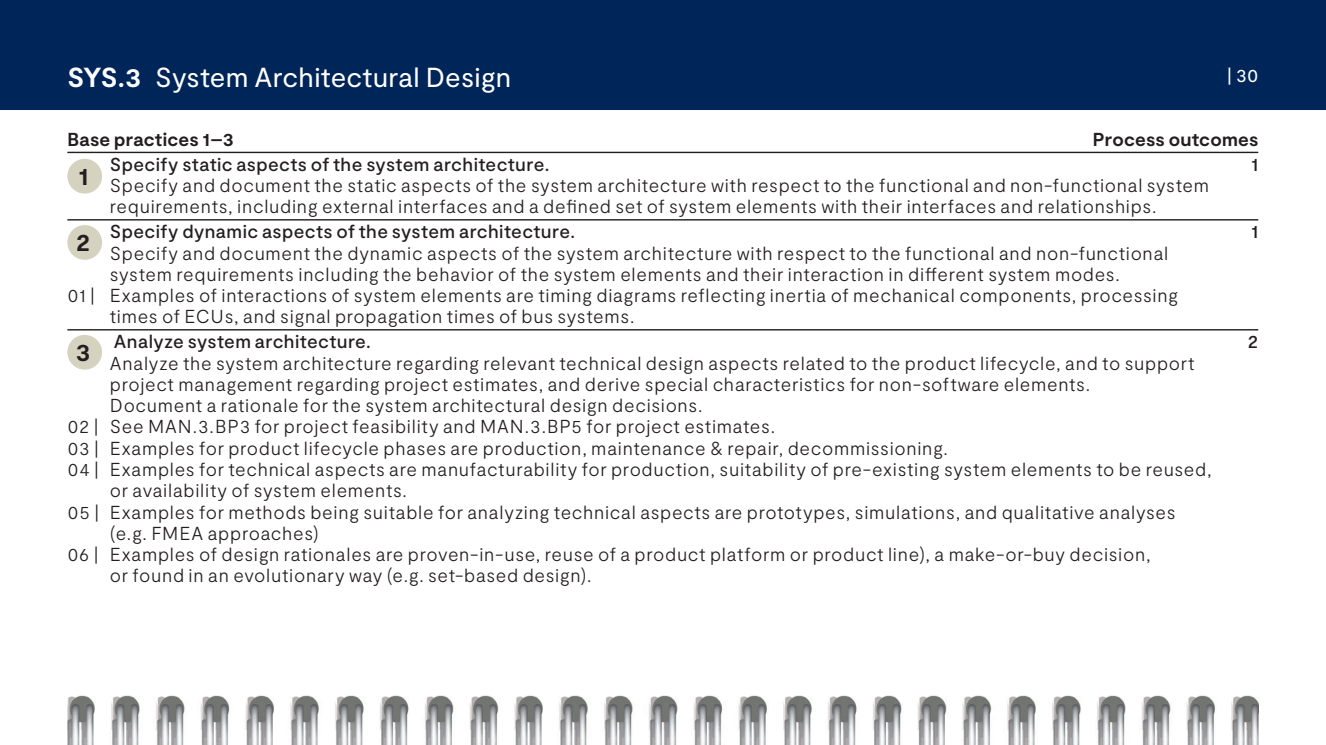
<style>
.page{position:relative;width:1326px;height:745px;background:#fff}
.page>*{position:absolute;margin:0;border:0;box-sizing:border-box;transform-origin:0 0}
.t1{font:27.5px "Moderat";letter-spacing:.01em;color:#fff}
.t2{font:700 25px "Moderat";color:#231f20}
.t3{font:300 18.75px/21.2px "Moderat";letter-spacing:.035em;color:#231f20}
.t4{font:500 18.75px "Moderat";letter-spacing:.02em;color:#231f20}
.t5{font:700 18.75px "Moderat";letter-spacing:.01em;color:#231f20}
.t6{font:18.75px "Moderat";color:#fff}
.s1{font-weight:700}
</style>
<div class="page">
<div style="left:0;top:0;width:1325px;height:110px;background:#002659"></div>
<hr style="left:67px;top:152px;width:1191px;height:1px;background:#231f20">
<hr style="left:67px;top:219px;width:1191px;height:1px;background:#231f20">
<hr style="left:67px;top:329px;width:1191px;height:1px;background:#231f20">
<div style="left:67px;top:334px;width:35px;height:35px;background:#d5d2c0;border-radius:50%"></div>
<div style="left:67px;top:225px;width:35px;height:35px;background:#d5d2c0;border-radius:50%"></div>
<div style="left:67px;top:159px;width:35px;height:34px;background:#d5d2c0;border-radius:50%"></div>
<img style="left:67px;top:695px;width:1191px;height:49px">
<h1 class="t1" style="left:67px;top:61px;width:445px"><span class="s1">SYS.3</span> System Architectural Design</h1>
<p class="t6" style="left:1226px;top:64px;width:33px">| 30</p>
<p class="t5" style="left:67px;top:129px;width:168px">Base practices 1–3</p>
<p class="t5" style="left:1092px;top:129px;width:167px">Process outcomes</p>
<p class="t4" style="left:110px;top:153px;width:441px">Specify static aspects of the system architecture.</p>
<p class="t4" style="left:1250px;top:153px;width:9px">1</p>
<p class="t3" style="left:110px;top:175px;width:1100px">Specify and document the static aspects of the system architecture with respect to the functional and non-functional system requirements, including external interfaces and a defined set of system elements with their interfaces and relationships.</p>
<p class="t4" style="left:110px;top:221px;width:466px">Specify dynamic aspects of the system architecture.</p>
<p class="t4" style="left:1250px;top:221px;width:9px">1</p>
<p class="t3" style="left:110px;top:242px;width:1059px">Specify and document the dynamic aspects of the system architecture with respect to the functional and non-functional</p>
<p class="t3" style="left:110px;top:264px;width:1011px">system requirements including the behavior of the system elements and their interaction in different system modes.</p>
<p class="t3" style="left:67px;top:285px;width:1112px">01 | Examples of interactions of system elements are timing diagrams reflecting inertia of mechanical components, processing</p>
<p class="t3" style="left:110px;top:306px;width:526px">times of ECUs, and signal propagation times of bus systems.</p>
<p class="t4" style="left:114px;top:330px;width:258px">Analyze system architecture.</p>
<p class="t4" style="left:1247px;top:330px;width:12px">2</p>
<p class="t3" style="left:110px;top:352px;width:1086px">Analyze the system architecture regarding relevant technical design aspects related to the product lifecycle, and to support</p>
<p class="t3" style="left:110px;top:374px;width:981px">project management regarding project estimates, and derive special characteristics for non-software elements.</p>
<p class="t3" style="left:110px;top:395px;width:594px">Document a rationale for the system architectural design decision s.</p>
<p class="t3" style="left:67px;top:416px;width:709px">02 | See MAN.3.BP3 for project feasibility and MAN.3.BP5 for project estimates.</p>
<p class="t3" style="left:67px;top:437px;width:882px">03 | Examples for product lifecycle phases are production, maintenance &amp; repair, decommissioning.</p>
<p class="t3" style="left:67px;top:459px;width:1145px">04 | Examples for technical aspects are manufacturability for production, suitability of pre-existing system elements to be reused,</p>
<p class="t3" style="left:110px;top:480px;width:298px">or availability of system elements.</p>
<p class="t3" style="left:67px;top:501px;width:1109px">05 | Examples for methods being suitable for analyzing technical aspects are prototypes, simulations, and qualitative analyses</p>
<p class="t3" style="left:110px;top:522px;width:210px">(e.g. FMEA approaches)</p>
<p class="t3" style="left:67px;top:544px;width:1084px">06 | Examples of design rationales are proven-in-use, reuse of a product platform or product line), a make-or-buy decision,</p>
<p class="t3" style="left:110px;top:565px;width:483px">or found in an evolutionary way (e.g. set-based design).</p>
<h2 class="t2" style="left:78px;top:161px;width:11px">1</h2>
<h2 class="t2" style="left:76px;top:228px;width:15px">2</h2>
<h2 class="t2" style="left:76px;top:337px;width:16px">3</h2>
</div>
